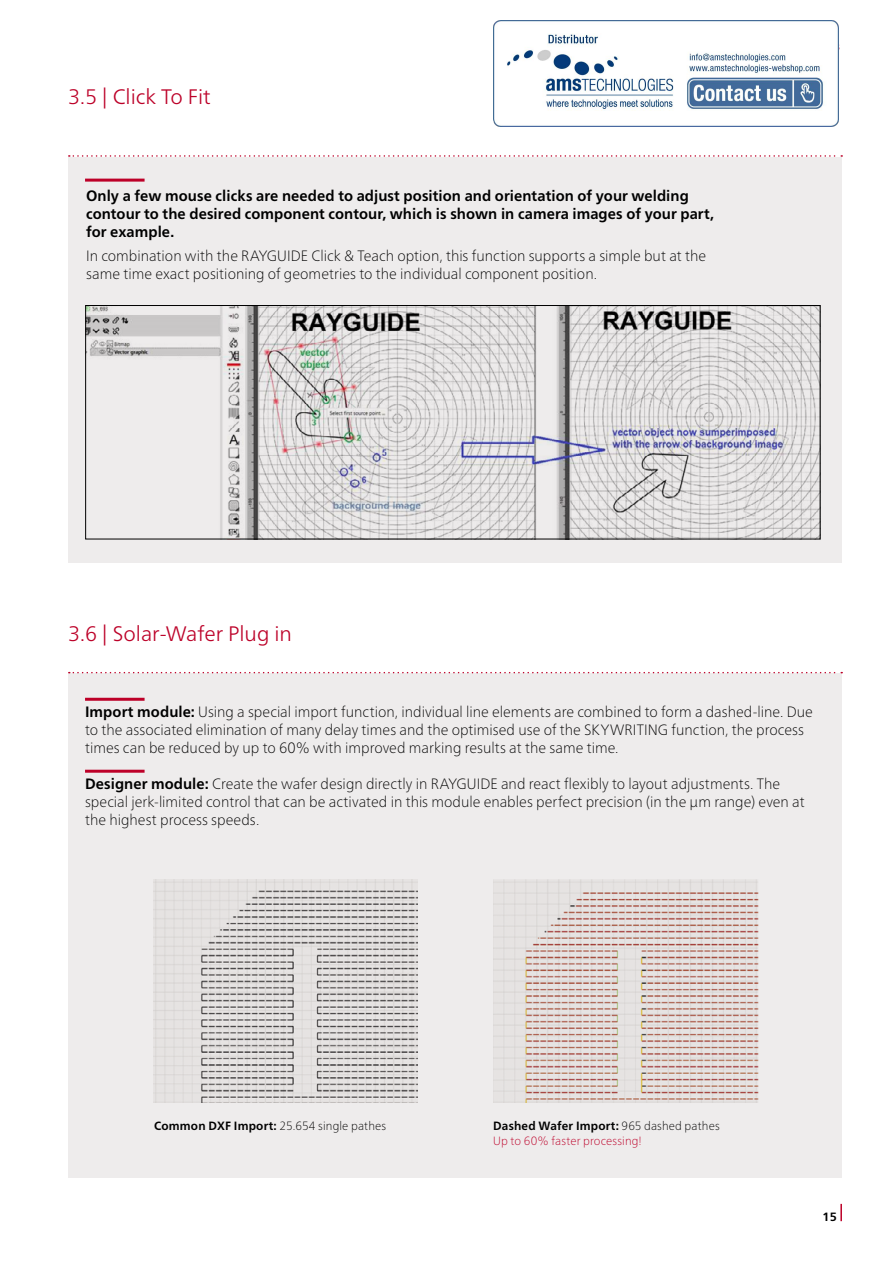
<style>
.page{position:relative;width:893px;height:1263px;background:#fff}
.page>*{position:absolute;margin:0;border:0;box-sizing:border-box;transform-origin:0 0}
.t1{font:300 21px "Frutiger Neue LT Pro";color:#bc0028}
.t2{font:100 15px/18px "Frutiger Neue LT Pro";color:#000}
.t3{font:700 15px/18px "Frutiger Neue LT Pro";letter-spacing:.005em;color:#000}
.t4{font:100 12px/15px "Frutiger Neue LT Pro";letter-spacing:.01em;color:#bd0028}
.t5{font:100 12px "Frutiger Neue LT Pro";letter-spacing:.01em;color:#000}
.t6{font:700 12px "Frutiger Neue LT Pro";color:#000}
.s1{font-weight:700}
.s2{font-weight:700;color:#000}
.s3{color:#000}
</style>
<div class="page">
<svg style="left:840px;top:1204px;width:2px;height:17px"></svg>
<div style="left:68px;top:157px;width:774px;height:406px;background:#eeecec"></div>
<div style="left:68px;top:674px;width:774px;height:504px;background:#eeecec"></div>
<svg style="left:69px;top:155px;width:773px;height:2px"></svg>
<svg style="left:69px;top:672px;width:773px;height:1px"></svg>
<img style="left:87px;top:307px;width:732px;height:230px">
<div style="left:85px;top:305px;width:736px;height:234px;border:1px solid #000"></div>
<img style="left:153px;top:879px;width:265px;height:223px">
<img style="left:493px;top:879px;width:265px;height:223px">
<hr style="left:85px;top:698px;width:60px;height:3px;background:#bd0028">
<hr style="left:85px;top:179px;width:60px;height:3px;background:#bd0028">
<hr style="left:85px;top:770px;width:60px;height:3px;background:#bd0028">
<img style="left:494px;top:20px;width:344px;height:106px">
<h1 class="t1" style="left:68px;top:84px;width:144px">3.5 | Click To Fit</h1>
<p class="t3" style="left:86px;top:187px;width:629px">Only a few mouse clicks are needed to adjust position and orientation of your welding contour to the desired component contour, which is shown in camera images of your part, for example.</p>
<p class="t2" style="left:86px;top:247px;width:622px">In combination with the RAYGUIDE Click &amp; Teach option, this function supports a simple but at the same time exact positioning of geometries to the individual component position.</p>
<h1 class="t1" style="left:68px;top:621px;width:225px">3.6 | Solar-Wafer Plug in</h1>
<p class="t2" style="left:85px;top:703px;width:729px"><span class="s1">Import module:</span> Using a special import function, individual line elements are combined to form a dashed-line. Due to the associated elimination of many delay times and the optimised use of the SKYWRITING function, the process times can be reduced by up to 60% with improved marking results at the same time.</p>
<p class="t2" style="left:85px;top:775px;width:721px"><span class="s1">Designer module:</span> Create the wafer design directly in RAYGUIDE and react flexibly to layout adjustments. The special jerk-limited control that can be activated in this module enables perfect precision (in the μm range) even at the highest process speeds.</p>
<p class="t5" style="left:154px;top:1118px;width:234px"><span class="s1">Common DXF Import:</span> 25.654 single pathes</p>
<p class="t4" style="left:493px;top:1118px;width:228px"><span class="s2">Dashed Wafer Import:</span> <span class="s3">965 dashed pathes<br></span>Up to 60% faster processing!</p>
<p class="t6" style="left:822px;top:1210px;width:16px">15</p>
</div>
